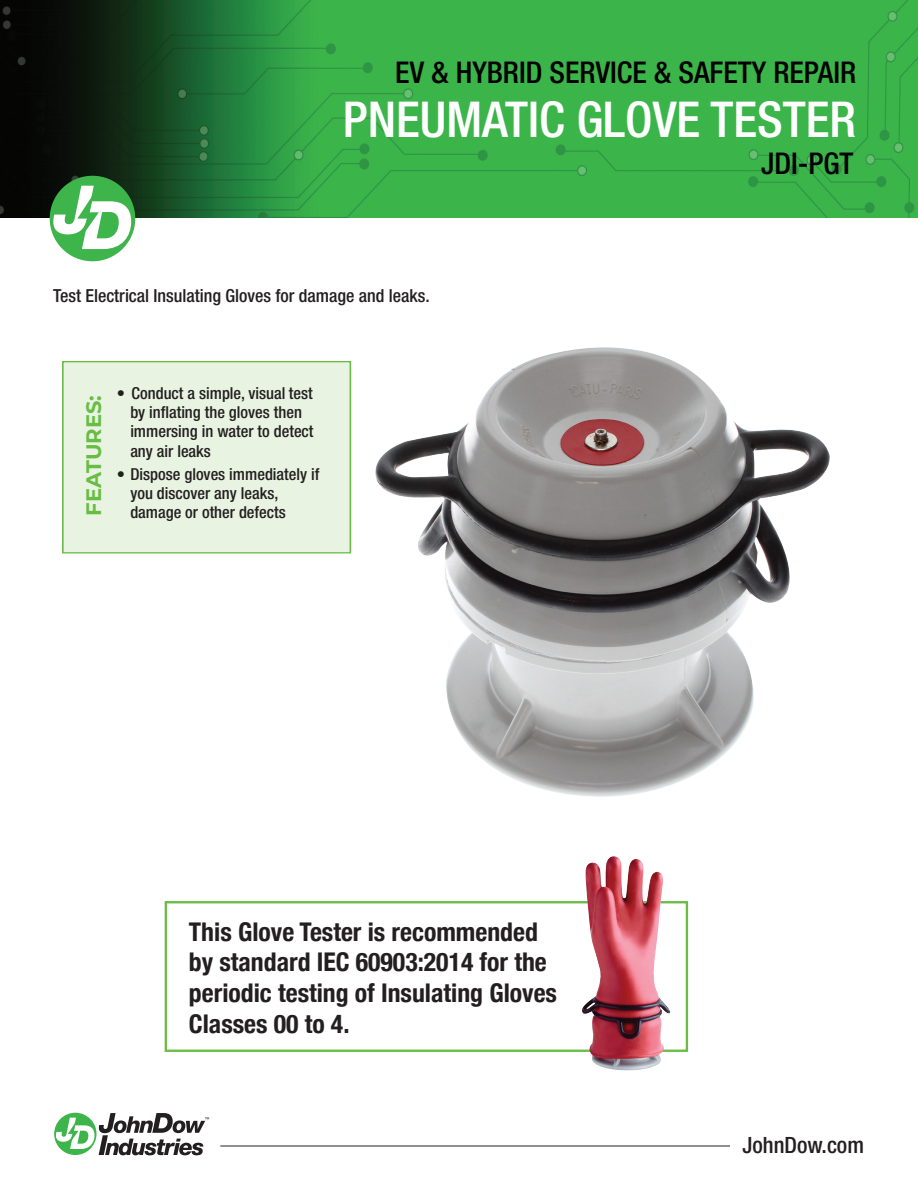
<style>
.page{position:relative;width:918px;height:1188px;background:#fff}
.page>*{position:absolute;margin:0;border:0;box-sizing:border-box;transform-origin:0 0}
.t1{font:500 condensed 49.5px "Helvetica Neue LT Std";color:#fff}
.t2{font:500 condensed 30px "Helvetica Neue LT Std";color:#000}
.t3{font:700 condensed 25.8px/30.9px "Helvetica Neue";color:#231f20}
.t4{font:500 condensed 22.5px "Helvetica Neue LT Std";color:#231f20}
.t5{font:700 21px "Montserrat";color:#69bd45}
.t6{font:500 condensed 18px "Helvetica Neue LT Std";color:#231f20}
.t7{font:500 condensed 16.5px/19.4px "Helvetica Neue LT Std";color:#231f20}
.t8{font:5.25px "Arial";color:#231f20}
</style>
<div class="page">
<img style="left:0;top:0;width:918px;height:218px">
<svg style="left:54px;top:1113px;width:43px;height:42px"></svg>
<svg style="left:56px;top:1113px;width:149px;height:42px"></svg>
<hr style="left:220px;top:1146px;width:510px;height:1px;background:#231f20">
<div style="left:50px;top:176px;width:85px;height:85px;background:#3db54a;border-radius:50%"></div>
<svg style="left:53px;top:186px;width:78px;height:63px"></svg>
<div style="left:62px;top:361px;width:289px;height:193px;background:#e8f3e2;border:1px solid #69bd45"></div>
<div style="left:165px;top:901px;width:523px;height:151px;border:2px solid #69bd45"></div>
<img style="left:375px;top:347px;width:455px;height:450px">
<img style="left:581px;top:856px;width:90px;height:215px">
<h2 class="t2" style="left:395px;top:54px;width:462px">EV &amp; HYBRID SERVICE &amp; SAFETY REPAIR</h2>
<h1 class="t1" style="left:343px;top:90px;width:515px">PNEUMATIC GLOVE TESTER</h1>
<h2 class="t2" style="left:761px;top:145px;width:94px">JDI-PGT</h2>
<p class="t6" style="left:53px;top:285px;width:378px">Test Electrical Insulating Gloves for damage and leaks.</p>
<p class="t5" style="left:78px;top:516px;width:122px;rotate:-90deg">FEATURES:</p>
<p class="t7" style="left:130px;top:383px;width:185px;text-indent:-13px">• Conduct a simple, visual test by inflating the gloves then immersing in water to detect any air leaks</p>
<p class="t7" style="left:130px;top:464px;width:191px;text-indent:-13px">• Dispose gloves immediately if you discover any leaks,</p>
<p class="t7" style="left:130px;top:503px;width:157px">damage or other defects</p>
<h3 class="t3" style="left:189px;top:914px;width:370px">This Glove Tester is recommended by standard IEC 60903:2014 for the periodic testing of Insulating Gloves<br>Classes 00 to 4.</h3>
<p class="t8" style="left:204px;top:1116px;width:7px">™</p>
<h3 class="t4" style="left:743px;top:1132px;width:123px">JohnDow.com</h3>
</div>
